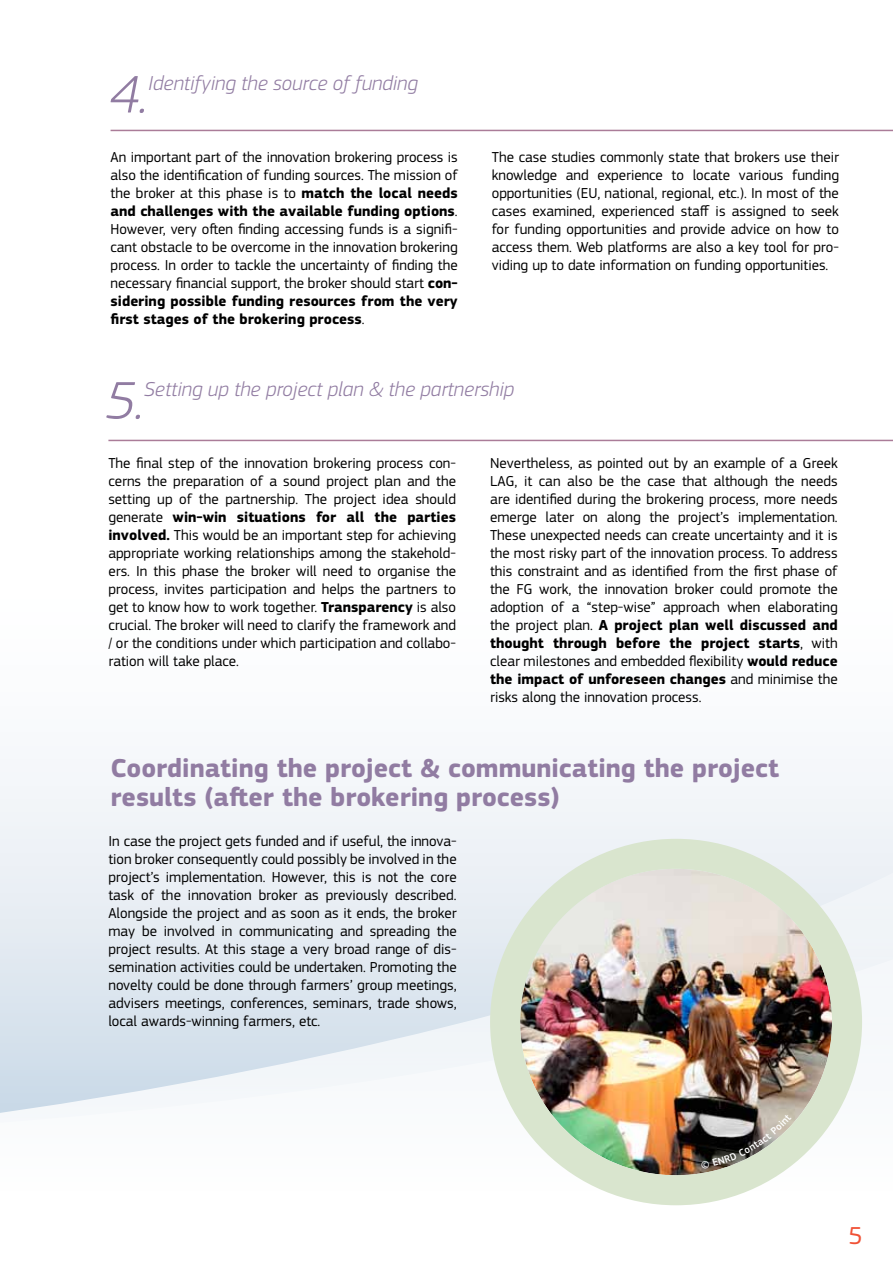
<style>
.page{position:relative;width:893px;height:1263px;background:#fff}
.page>*{position:absolute;margin:0;border:0;box-sizing:border-box;transform-origin:0 0}
.t1{font:italic 300 54.9px "PF Square Sans Pro";color:#917ca2}
.t2{font:700 27px/28.5px "PF Square Sans Pro";color:#917ca2}
.t3{font:25.5px "PF Square Sans Pro";color:#f05135}
.t4{font:italic 300 21px "PF Square Sans Pro";color:#917ca2}
.t5{font:15px/18px "PF Square Sans Pro";color:#000;text-align:justify}
.s1{font-weight:700}
</style>
<div class="page">
<div style="left:0;top:0;width:893px;height:1263px;background:linear-gradient(to right,#fdfdfe,#fdfdfe)"></div>
<svg style="left:0;top:857px;width:893px;height:406px"></svg>
<hr style="left:111px;top:130px;width:782px;height:1px;background:#aa7c98">
<hr style="left:108px;top:440px;width:785px;height:1px;background:#aa7c98">
<img style="left:520px;top:869px;width:312px;height:306px">
<div style="left:490px;top:839px;width:372px;height:366px;border:30px solid #d9e5ce;border-radius:50%"></div>
<svg style="left:701px;top:1114px;width:91px;height:55px;background:#8a8a82"></svg>
<h1 class="t1" style="left:109px;top:62px;width:40px">4.</h1>
<h3 class="t4" style="left:148px;top:71px;width:271px">Identifying the source of funding</h3>
<p class="t5" style="left:111px;top:148px;width:349px">An important part of the innovation brokering process is also the identification of funding sources. The mission of the broker at this phase is to <span class="s1">match the local needs and challenges with the available funding options</span>.<br>However, very often finding accessing funds is a signifi&shy;cant obstacle to be overcome in the innovation brokering process. In order to tackle the uncertainty of finding the necessary financial support, the broker should start <span class="s1">con&shy;sidering possible funding resources from the very first stages of the brokering process</span>.</p>
<p class="t5" style="left:492px;top:148px;width:349px">The case studies commonly state that brokers use their knowledge and experience to locate various funding opportunities (EU, national, regional, etc.). In most of the cases examined, experienced staff is assigned to seek for funding opportunities and provide advice on how to access them. Web platforms are also a key tool for pro&shy;viding up to date information on funding opportunities.</p>
<h1 class="t1" style="left:105px;top:368px;width:40px">5.</h1>
<h3 class="t4" style="left:144px;top:377px;width:371px">Setting up the project plan &amp; the partnership</h3>
<p class="t5" style="left:108px;top:454px;width:349px">The final step of the innovation brokering process con&shy;cerns the preparation of a sound project plan and the setting up of the partnership. The project idea should generate <span class="s1">win-win situations for all the parties involved.</span> This would be an important step for achieving appropriate working relationships among the stakehold&shy;ers. In this phase the broker will need to organise the process, invites participation and helps the partners to get to know how to work together. <span class="s1">Transparency</span> is also crucial. The broker will need to clarify the framework and / or the conditions under which participation and collabo&shy;ration will take place.</p>
<p class="t5" style="left:490px;top:454px;width:349px">Nevertheless, as pointed out by an example of a Greek LAG, it can also be the case that although the needs are identified during the brokering process, more needs emerge later on along the project’s implementation.<br>These unexpected needs can create uncertainty and it is the most risky part of the innovation process. To address this constraint and as identified from the first phase of the FG work, the innovation broker could promote the adoption of a “step-wise” approach when elaborating the project plan. <span class="s1">A project plan well discussed and thought through before the project starts</span>, with clear milestones and embedded flexibility <span class="s1">would reduce the impact of unforeseen changes</span> and minimise the risks along the innovation process.</p>
<h2 class="t2" style="left:111px;top:755px;width:670px">Coordinating the project &amp; communicating the project results (after the brokering process)</h2>
<p class="t5" style="left:108px;top:832px;width:350px">In case the project gets funded and if useful, the innova&shy;tion broker consequently could possibly be involved in the project’s implementation. However, this is not the core task of the innovation broker as previously described.<br>Alongside the project and as soon as it ends, the broker may be involved in communicating and spreading the project results. At this stage a very broad range of dis&shy;semination activities could be undertaken. Promoting the novelty could be done through farmers’ group meetings, advisers meetings, conferences, seminars, trade shows, local awards-winning farmers, etc.</p>
<h3 class="t3" style="left:848px;top:1220px;width:16px">5</h3>
</div>
